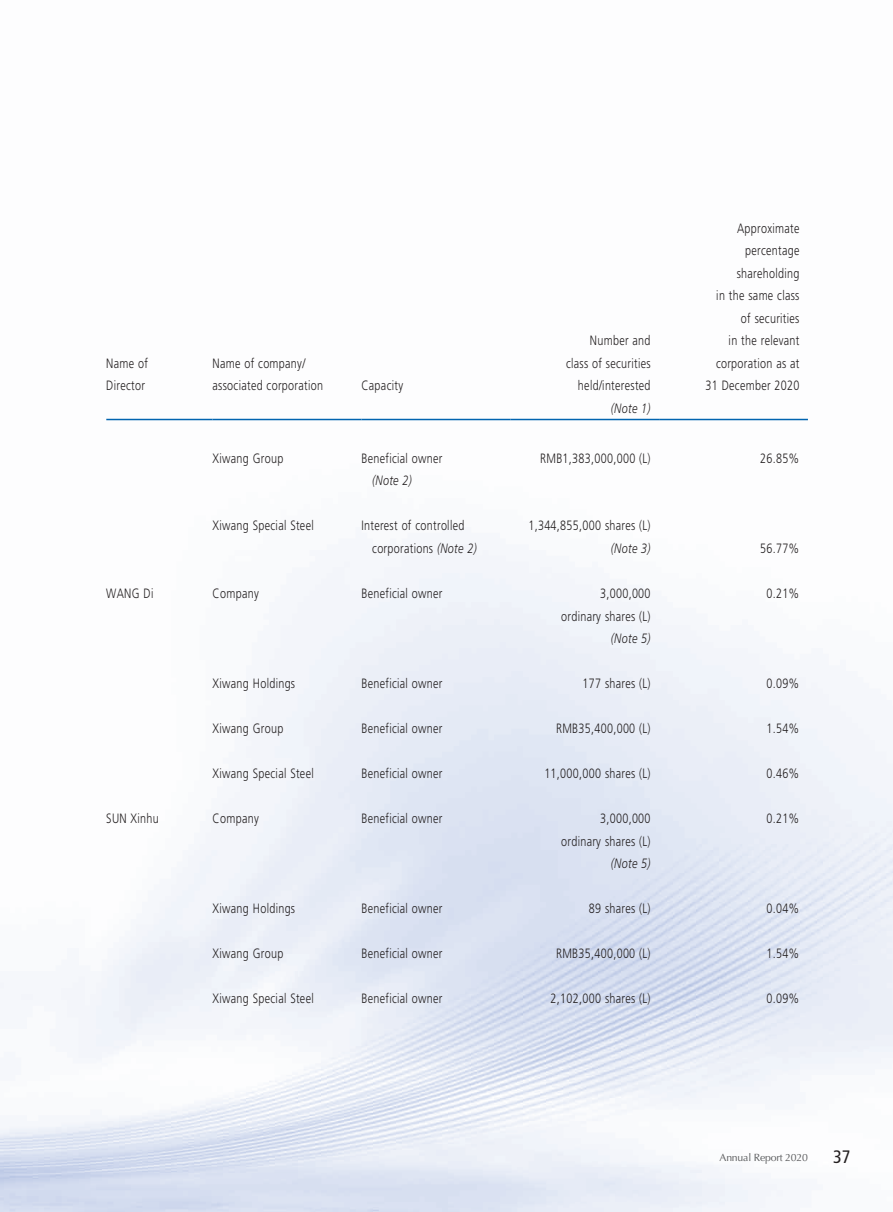
<style>
.page{position:relative;width:893px;height:1212px;background:#fff}
.page>*{position:absolute;margin:0;border:0;box-sizing:border-box;transform-origin:0 0}
.t1{font:condensed 18px "Frutiger LT Std";color:#231f20}
._50_Table_txt{font:300 13.5px/22.5px "Frutiger LT Std";letter-spacing:.03em;color:#231f20;scale:.8 1}
._50_Table_txt-2{font:italic 300 13.5px "Frutiger LT Std";letter-spacing:.03em;color:#231f20;scale:.8 1}
.t2{font:10.5px "Optima LT Std";letter-spacing:-.02em;color:#57585a}
.s1{font-style:italic}
</style>
<div class="page">
<img style="left:0;top:418px;width:893px;height:794px">
<hr style="left:106px;top:419px;width:107px;height:1px;background:#0164b0">
<hr style="left:213px;top:419px;width:148px;height:1px;background:#0164b0">
<hr style="left:361px;top:419px;width:149px;height:1px;background:#0164b0">
<hr style="left:510px;top:419px;width:149px;height:1px;background:#0164b0">
<hr style="left:659px;top:419px;width:149px;height:1px;background:#0164b0">
<p class="_50_Table_txt" style="left:737px;top:217px;width:80px">Approximate</p>
<p class="_50_Table_txt" style="left:745px;top:240px;width:69px">percentage</p>
<p class="_50_Table_txt" style="left:737px;top:262px;width:80px">shareholding</p>
<p class="_50_Table_txt" style="left:716px;top:285px;width:105px">in the same class</p>
<p class="_50_Table_txt" style="left:741px;top:307px;width:75px">of securities</p>
<p class="_50_Table_txt" style="left:590px;top:330px;width:77px">Number and</p>
<p class="_50_Table_txt" style="left:729px;top:330px;width:90px">in the relevant</p>
<p class="_50_Table_txt" style="left:106px;top:352px;width:54px">Name of</p>
<p class="_50_Table_txt" style="left:213px;top:352px;width:117px">Name of company/</p>
<p class="_50_Table_txt" style="left:566px;top:352px;width:107px">class of securities</p>
<p class="_50_Table_txt" style="left:716px;top:352px;width:106px">corporation as at</p>
<p class="_50_Table_txt" style="left:106px;top:375px;width:50px">Director</p>
<p class="_50_Table_txt" style="left:213px;top:375px;width:140px">associated corporation</p>
<p class="_50_Table_txt" style="left:361px;top:375px;width:54px">Capacity</p>
<p class="_50_Table_txt" style="left:578px;top:375px;width:92px">held/interested</p>
<p class="_50_Table_txt" style="left:705px;top:375px;width:119px">31 December 2020</p>
<p class="_50_Table_txt-2" style="left:611px;top:400px;width:51px">(Note 1)</p>
<p class="_50_Table_txt" style="left:213px;top:447px;width:90px">Xiwang Group</p>
<p class="_50_Table_txt" style="left:372px;top:447px;width:89px;text-indent:-11px">Beneficial owner <span class="s1">(Note 2)</span></p>
<p class="_50_Table_txt" style="left:540px;top:447px;width:140px">RMB1,383,000,000 (L)</p>
<p class="_50_Table_txt" style="left:760px;top:447px;width:51px">26.85%</p>
<p class="_50_Table_txt" style="left:213px;top:515px;width:128px">Xiwang Special Steel</p>
<p class="_50_Table_txt" style="left:372px;top:515px;width:132px;text-indent:-11px">Interest of controlled corporations <span class="s1">(Note 2)</span></p>
<p class="_50_Table_txt" style="left:528px;top:515px;width:154px;text-align:right">1,344,855,000 shares (L) <span class="s1">(Note 3)</span></p>
<p class="_50_Table_txt" style="left:760px;top:537px;width:51px">56.77%</p>
<p class="_50_Table_txt" style="left:106px;top:582px;width:60px">WANG Di</p>
<p class="_50_Table_txt" style="left:213px;top:582px;width:59px">Company</p>
<p class="_50_Table_txt" style="left:361px;top:582px;width:103px">Beneficial owner</p>
<p class="_50_Table_txt" style="left:600px;top:582px;width:65px">3,000,000</p>
<p class="_50_Table_txt" style="left:766px;top:582px;width:43px">0.21%</p>
<p class="_50_Table_txt" style="left:561px;top:605px;width:113px">ordinary shares (L)</p>
<p class="_50_Table_txt-2" style="left:611px;top:631px;width:51px">(Note 5)</p>
<p class="_50_Table_txt" style="left:213px;top:672px;width:105px">Xiwang Holdings</p>
<p class="_50_Table_txt" style="left:361px;top:672px;width:103px">Beneficial owner</p>
<p class="_50_Table_txt" style="left:582px;top:672px;width:87px">177 shares (L)</p>
<p class="_50_Table_txt" style="left:766px;top:672px;width:43px">0.09%</p>
<p class="_50_Table_txt" style="left:213px;top:717px;width:90px">Xiwang Group</p>
<p class="_50_Table_txt" style="left:361px;top:717px;width:103px">Beneficial owner</p>
<p class="_50_Table_txt" style="left:556px;top:717px;width:120px">RMB35,400,000 (L)</p>
<p class="_50_Table_txt" style="left:766px;top:717px;width:43px">1.54%</p>
<p class="_50_Table_txt" style="left:213px;top:762px;width:128px">Xiwang Special Steel</p>
<p class="_50_Table_txt" style="left:361px;top:762px;width:103px">Beneficial owner</p>
<p class="_50_Table_txt" style="left:544px;top:762px;width:134px">11,000,000 shares (L)</p>
<p class="_50_Table_txt" style="left:766px;top:762px;width:43px">0.46%</p>
<p class="_50_Table_txt" style="left:106px;top:807px;width:67px">SUN Xinhu</p>
<p class="_50_Table_txt" style="left:213px;top:807px;width:59px">Company</p>
<p class="_50_Table_txt" style="left:361px;top:807px;width:103px">Beneficial owner</p>
<p class="_50_Table_txt" style="left:600px;top:807px;width:65px">3,000,000</p>
<p class="_50_Table_txt" style="left:766px;top:807px;width:43px">0.21%</p>
<p class="_50_Table_txt" style="left:561px;top:830px;width:113px">ordinary shares (L)</p>
<p class="_50_Table_txt-2" style="left:611px;top:856px;width:51px">(Note 5)</p>
<p class="_50_Table_txt" style="left:213px;top:897px;width:105px">Xiwang Holdings</p>
<p class="_50_Table_txt" style="left:361px;top:897px;width:103px">Beneficial owner</p>
<p class="_50_Table_txt" style="left:589px;top:897px;width:79px">89 shares (L)</p>
<p class="_50_Table_txt" style="left:766px;top:897px;width:43px">0.04%</p>
<p class="_50_Table_txt" style="left:213px;top:942px;width:90px">Xiwang Group</p>
<p class="_50_Table_txt" style="left:361px;top:942px;width:103px">Beneficial owner</p>
<p class="_50_Table_txt" style="left:556px;top:942px;width:120px">RMB35,400,000 (L)</p>
<p class="_50_Table_txt" style="left:766px;top:942px;width:43px">1.54%</p>
<p class="_50_Table_txt" style="left:213px;top:987px;width:128px">Xiwang Special Steel</p>
<p class="_50_Table_txt" style="left:361px;top:987px;width:103px">Beneficial owner</p>
<p class="_50_Table_txt" style="left:551px;top:987px;width:126px">2,102,000 shares (L)</p>
<p class="_50_Table_txt" style="left:766px;top:987px;width:43px">0.09%</p>
<p class="t2" style="left:719px;top:1151px;width:90px">Annual Report 2020</p>
<h1 class="t1" style="left:833px;top:1146px;width:19px">37</h1>
</div>
